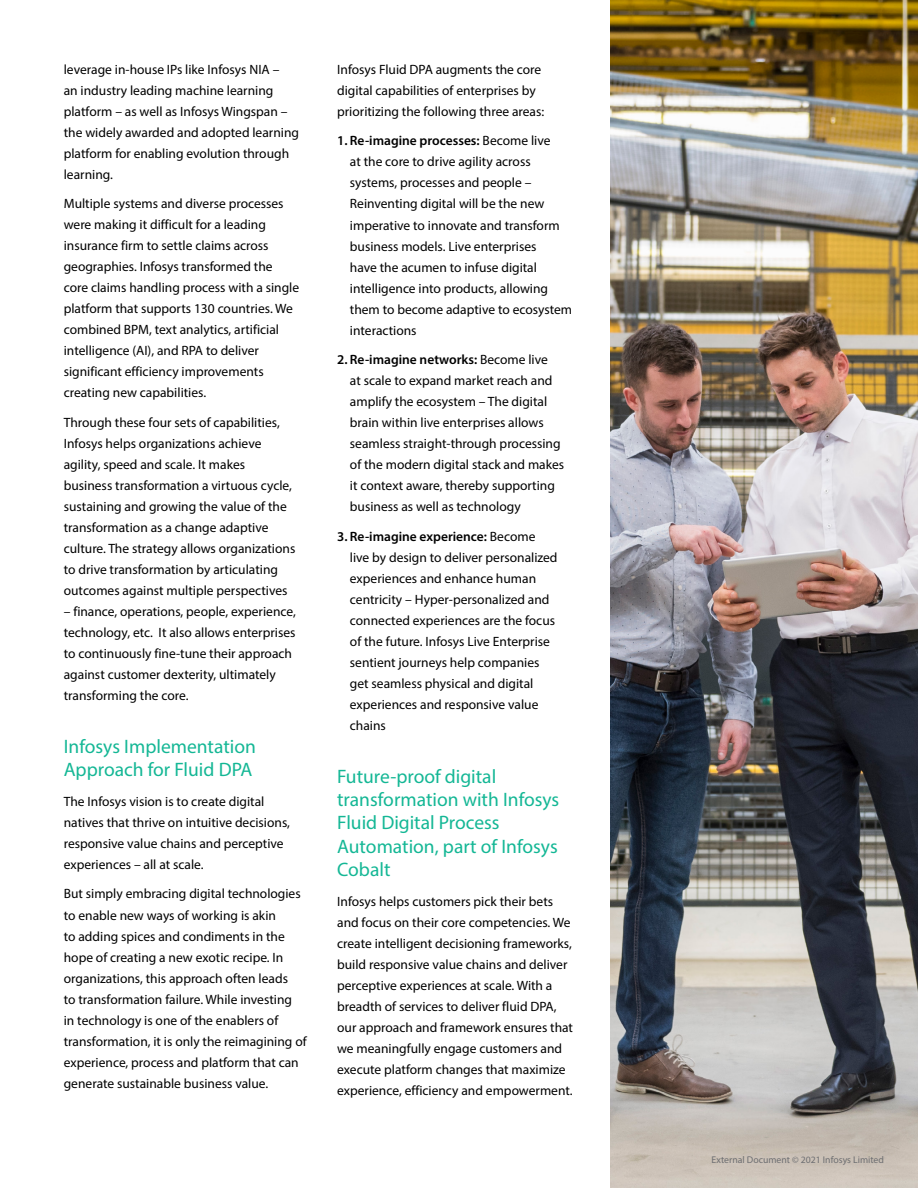
<style>
.page{position:relative;width:918px;height:1188px;background:#fff}
.page>*{position:absolute;margin:0;border:0;box-sizing:border-box;transform-origin:0 0}
.t1{font:19.5px/23.4px "Myriad Pro";color:#14b795}
.t2{font:13.5px/21px "Myriad Pro";color:#000}
.t3{font:9.75px "Myriad Pro";color:#6d6e71}
.s1{font-weight:600}
</style>
<div class="page">
<img style="left:610px;top:0;width:308px;height:1188px">
<p class="t2" style="left:64px;top:59px;width:237px">leverage in-house IPs like Infosys NIA –<br>an industry leading machine learning platform – as well as Infosys Wingspan – the widely awarded and adopted learning platform for enabling evolution through learning.</p>
<p class="t2" style="left:64px;top:193px;width:237px">Multiple systems and diverse processes were making it difficult for a leading insurance firm to settle claims across geographies. Infosys transformed the core claims handling process with a single platform that supports 130 countries. We combined BPM, text analytics, artificial intelligence (AI), and RPA to deliver significant efficiency improvements creating new capabilities.</p>
<p class="t2" style="left:64px;top:412px;width:233px">Through these four sets of capabilities, Infosys helps organizations achieve agility, speed and scale. It makes business transformation a virtuous cycle, sustaining and growing the value of the transformation as a change adaptive culture. The strategy allows organizations to drive transformation by articulating outcomes against multiple perspectives</p>
<p class="t2" style="left:64px;top:601px;width:234px">– finance, operations, people, experience, technology, etc. It also allows enterprises to continuously fine-tune their approach against customer dexterity, ultimately transforming the core.</p>
<h1 class="t1" style="left:64px;top:735px;width:194px">Infosys Implementation<br>Approach for Fluid DPA</h1>
<p class="t2" style="left:64px;top:791px;width:228px">The Infosys vision is to create digital natives that thrive on intuitive decisions, responsive value chains and perceptive experiences – all at scale.</p>
<p class="t2" style="left:64px;top:883px;width:244px">But simply embracing digital technologies to enable new ways of working is akin<br>to adding spices and condiments in the hope of creating a new exotic recipe. In organizations, this approach often leads<br>to transformation failure. While investing<br>in technology is one of the enablers of transformation, it is only the reimagining of experience, process and platform that can generate sustainable business value.</p>
<p class="t2" style="left:337px;top:59px;width:209px">Infosys Fluid DPA augments the core digital capabilities of enterprises by prioritizing the following three areas:</p>
<p class="t2" style="left:350px;top:130px;width:224px;text-indent:-13px"><span class="s1">1. Re-imagine processes:</span> Become live<br>at the core to drive agility across systems, processes and people – Reinventing digital will be the new imperative to innovate and transform business models. Live enterprises<br>have the acumen to infuse digital intelligence into products, allowing them to become adaptive to ecosystem interactions</p>
<p class="t2" style="left:350px;top:349px;width:216px;text-indent:-13px"><span class="s1">2. Re-imagine networks:</span> Become live<br>at scale to expand market reach and amplify the ecosystem – The digital brain within live enterprises allows seamless straight-through processing of the modern digital stack and makes it context aware, thereby supporting business as well as technology</p>
<p class="t2" style="left:350px;top:525px;width:209px;text-indent:-13px"><span class="s1">3. Re-imagine experience:</span> Become live by design to deliver personalized experiences and enhance human centricity – Hyper-personalized and connected experiences are the focus of the future. Infosys Live Enterprise sentient journeys help companies get seamless physical and digital experiences and responsive value chains</p>
<h1 class="t1" style="left:337px;top:764px;width:224px">Future-proof digital transformation with Infosys<br>Fluid Digital Process<br>Automation, part of Infosys<br>Cobalt</h1>
<p class="t2" style="left:337px;top:890px;width:237px">Infosys helps customers pick their bets and focus on their core competencies. We create intelligent decisioning frameworks, build responsive value chains and deliver perceptive experiences at scale. With a breadth of services to deliver fluid DPA, our approach and framework ensures that we meaningfully engage customers and execute platform changes that maximize experience, efficiency and empowerment.</p>
<p class="t3" style="left:712px;top:1154px;width:174px">External Document © 2021 Infosys Limited</p>
</div>
